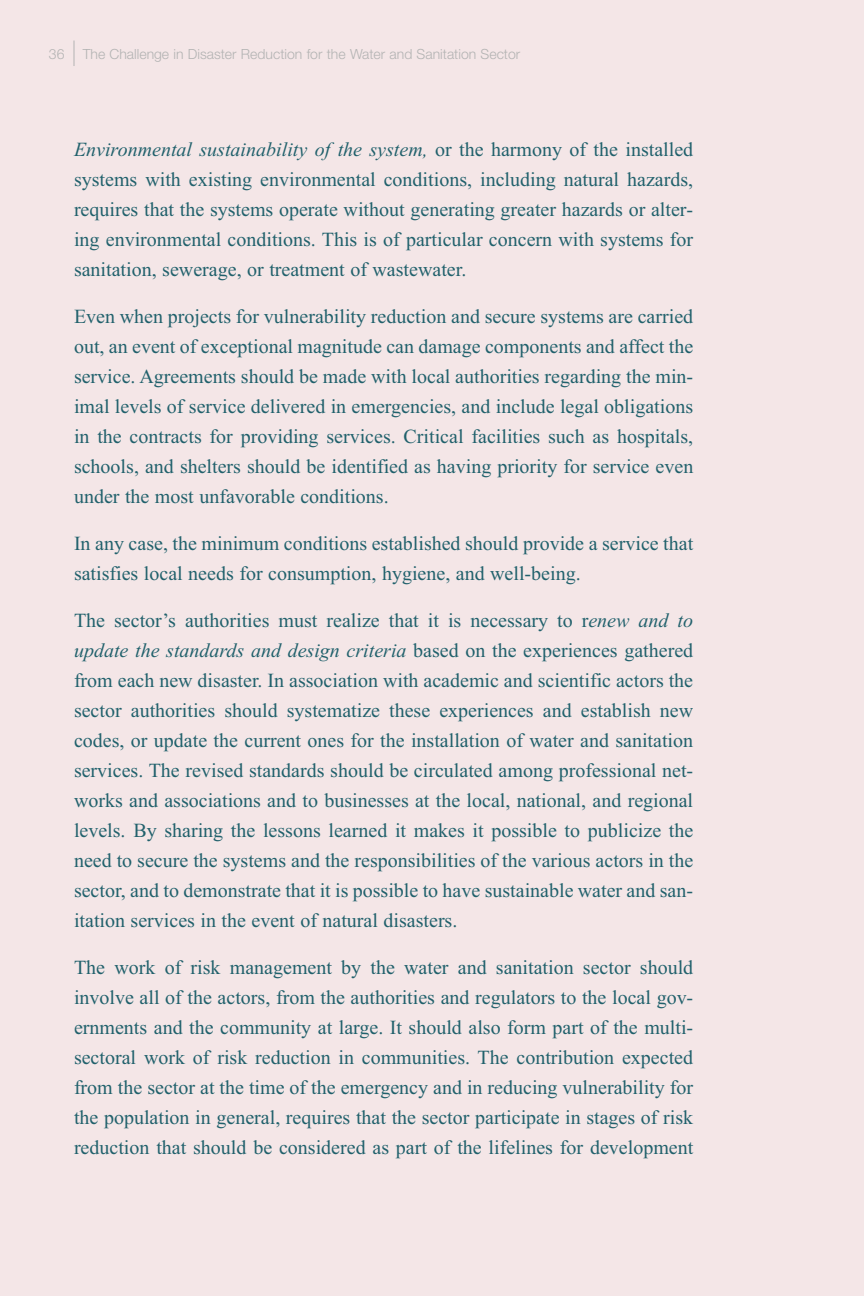
<style>
.page{position:relative;width:864px;height:1296px;background:#f4e6e7}
.page>*{position:absolute;margin:0;border:0;box-sizing:border-box;transform-origin:0 0}
.t1{font:20px/30px "Times New Roman MS";color:#21616c;text-align:justify}
.t2{font:20px "Times New Roman It MS";color:#21616c}
.t3{font:300 14px "Helvetica Neue";color:#b3b3b3}
.s1{font-family:"Times New Roman MS"}
.s2{font-family:"Times New Roman It MS"}
</style>
<div class="page">
<svg style="left:74px;top:41px;width:1px;height:25px"></svg>
<p class="t3" style="left:49px;top:45px;width:17px">36</p>
<p class="t3" style="left:83px;top:45px;width:439px">The Challenge in Disaster Reduction for the Water and Sanitation Sector</p>
<p class="t2" style="left:74px;top:137px;width:621px">Environmental sustainability of the system, <span class="s1">or the harmony of the installed</span></p>
<p class="t1" style="left:74px;top:164px;width:621px">systems with existing environmental conditions, including natural hazards, requires that the systems operate without generating greater hazards or alter&shy;ing environmental conditions. This is of particular concern with systems for sanitation, sewerage, or treatment of wastewater.</p>
<p class="t1" style="left:74px;top:301px;width:621px">Even when projects for vulnerability reduction and secure systems are carried out, an event of exceptional magnitude can damage components and affect the service. Agreements should be made with local authorities regarding the min&shy;imal levels of service delivered in emergencies, and include legal obligations in the contracts for providing services. Critical facilities such as hospitals, schools, and shelters should be identified as having priority for service even under the most unfavorable conditions.</p>
<p class="t1" style="left:74px;top:528px;width:621px">In any case, the minimum conditions established should provide a service that satisfies local needs for consumption, hygiene, and well-being.</p>
<p class="t1" style="left:74px;top:605px;width:621px">The sector’s authorities must realize that it is necessary to r<span class="s2">enew and to</span></p>
<p class="t2" style="left:74px;top:638px;width:621px">update the standards and design criteria <span class="s1">based on the experiences gathered</span></p>
<p class="t1" style="left:74px;top:665px;width:621px">from each new disaster. In association with academic and scientific actors the sector authorities should systematize these experiences and establish new codes, or update the current ones for the installation of water and sanitation services. The revised standards should be circulated among professional net&shy;works and associations and to businesses at the local, national, and regional levels. By sharing the lessons learned it makes it possible to publicize the need to secure the systems and the responsibilities of the various actors in the sector, and to demonstrate that it is possible to have sustainable water and san&shy;itation services in the event of natural disasters.</p>
<p class="t1" style="left:74px;top:952px;width:621px">The work of risk management by the water and sanitation sector should involve all of the actors, from the authorities and regulators to the local gov&shy;ernments and the community at large. It should also form part of the multi&shy;sectoral work of risk reduction in communities. The contribution expected from the sector at the time of the emergency and in reducing vulnerability for the population in general, requires that the sector participate in stages of risk reduction that should be considered as part of the lifelines for development</p>
</div>
